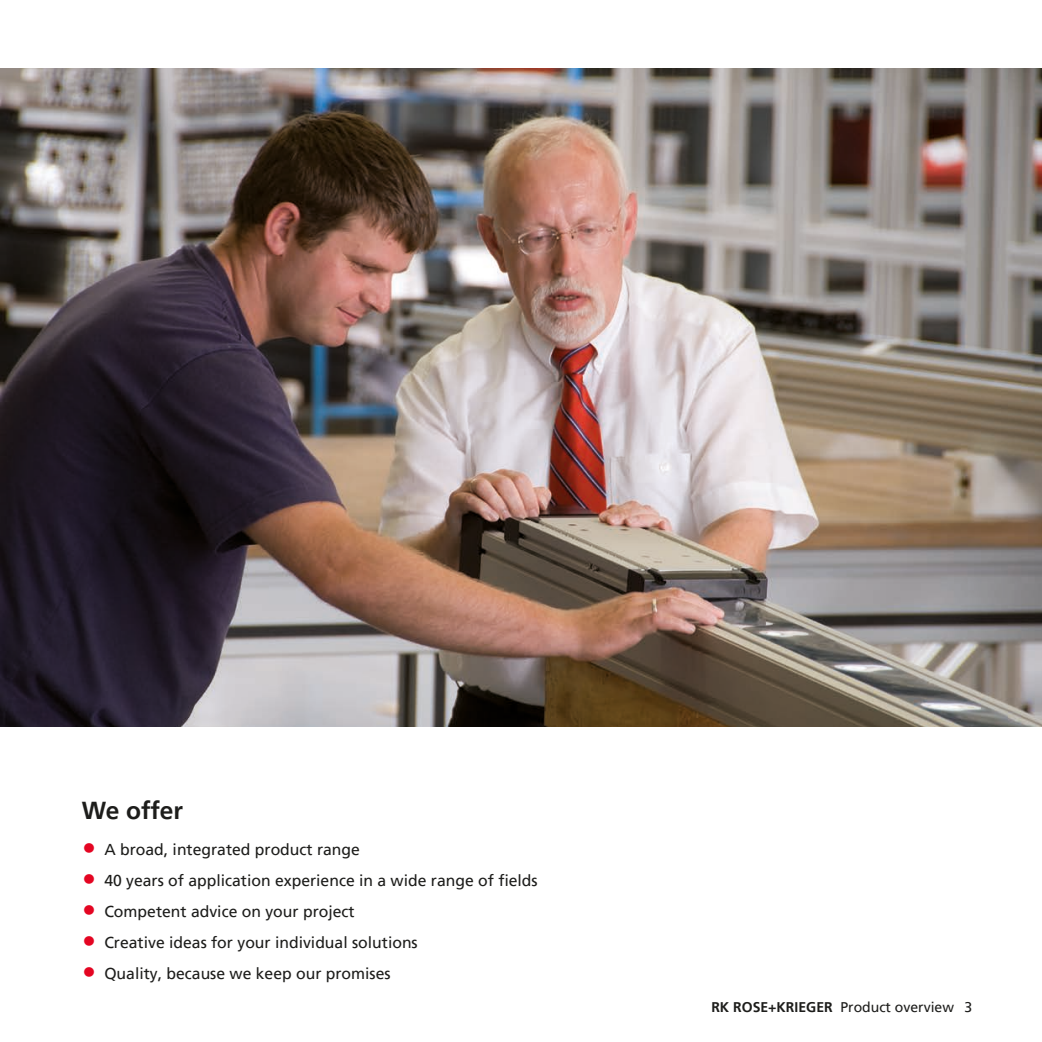
<style>
.page{position:relative;width:1042px;height:1042px;background:#fff}
.page>*{position:absolute;margin:0;border:0;box-sizing:border-box;transform-origin:0 0}
.t1{font:700 24.5px "Frutiger LT Pro";color:#1d1d1b}
.t2{font:15.75px "Frutiger LT Pro";color:#1d1d1b}
.t3{font:14px "Frutiger LT Pro";color:#1d1d1b}
.s1{font-weight:700;font-size:28px;color:#e40522}
.s2{font-weight:700}
</style>
<div class="page">
<img style="left:0;top:68px;width:1042px;height:659px">
<h1 class="t1" style="left:82px;top:795px;width:103px">We offer</h1>
<p class="t2" style="left:82px;top:840px;width:279px"><span class="s1">•</span> A broad, integrated product range</p>
<p class="t2" style="left:82px;top:871px;width:457px"><span class="s1">•</span> 40 years of application experience in a wide range of fields</p>
<p class="t2" style="left:82px;top:902px;width:274px"><span class="s1">•</span> Competent advice on your project</p>
<p class="t2" style="left:82px;top:933px;width:337px"><span class="s1">•</span> Creative ideas for your individual solutions</p>
<p class="t2" style="left:82px;top:964px;width:310px"><span class="s1">•</span> Quality, because we keep our promises</p>
<p class="t3" style="left:711px;top:999px;width:262px"><span class="s2">RK ROSE+KRIEGER</span> Product overview 3</p>
</div>
